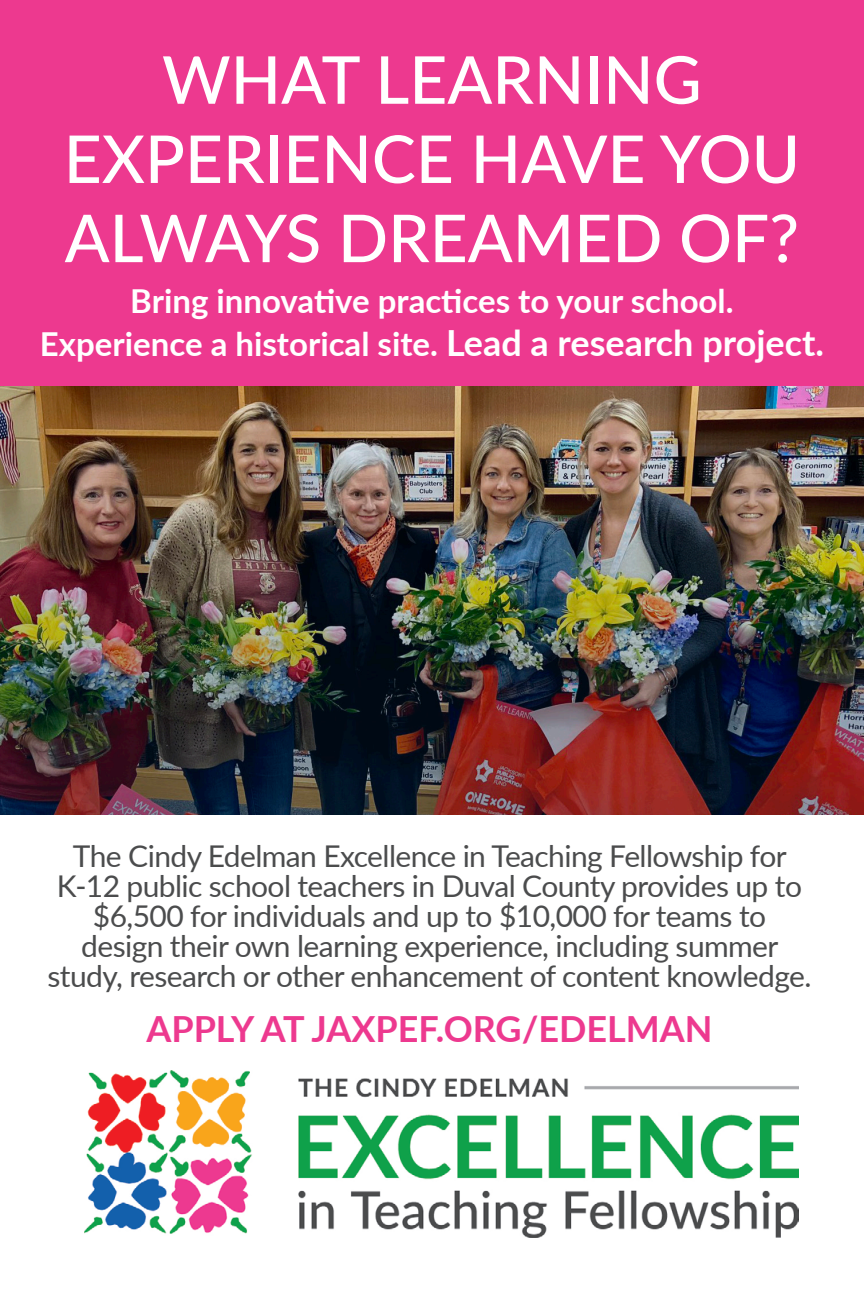
<style>
.page{position:relative;width:864px;height:1296px;background:#fff}
.page>*{position:absolute;margin:0;border:0;box-sizing:border-box;transform-origin:0 0}
.t1{font:500 66px/79.2px "Lato";color:#fff}
.t2{font:700 36px "Lato";color:#ed398f}
.t3{font:700 33px "Lato";color:#fff}
.t4{font:30px/30px "Lato";letter-spacing:-.02em;color:#4b4c4d;text-align:center}
.s1{font-size:36px}
</style>
<div class="page">
<div style="left:0;top:0;width:864px;height:400px;background:#ed398f"></div>
<img style="left:85px;top:1071px;width:713px;height:166px">
<img style="left:0;top:387px;width:864px;height:427px">
<p class="t1" style="left:162px;top:37px;width:541px">WHAT LEARNING</p>
<p class="t1" style="left:64px;top:117px;width:738px">EXPERIENCE HAVE YOU<br>ALWAYS DREAMED OF?</p>
<p class="t3" style="left:130px;top:276px;width:605px">Bring innovative practices to your school.</p>
<p class="t3" style="left:40px;top:319px;width:786px">Experience a historical site. <span class="s1">Lead a research project.</span></p>
<p class="t4" style="left:57px;top:840px;width:747px">The Cindy Edelman Excellence in Teaching Fellowship for<br>K-12 public school teachers in Duval County provides up to $6,500 for individuals and up to $10,000 for teams to</p>
<p class="t4" style="left:48px;top:930px;width:765px">design their own learning experience, including summer study, research or other enhancement of content knowledge.</p>
<p class="t2" style="left:146px;top:1003px;width:568px">APPLY AT JAXPEF.ORG/EDELMAN</p>
</div>
